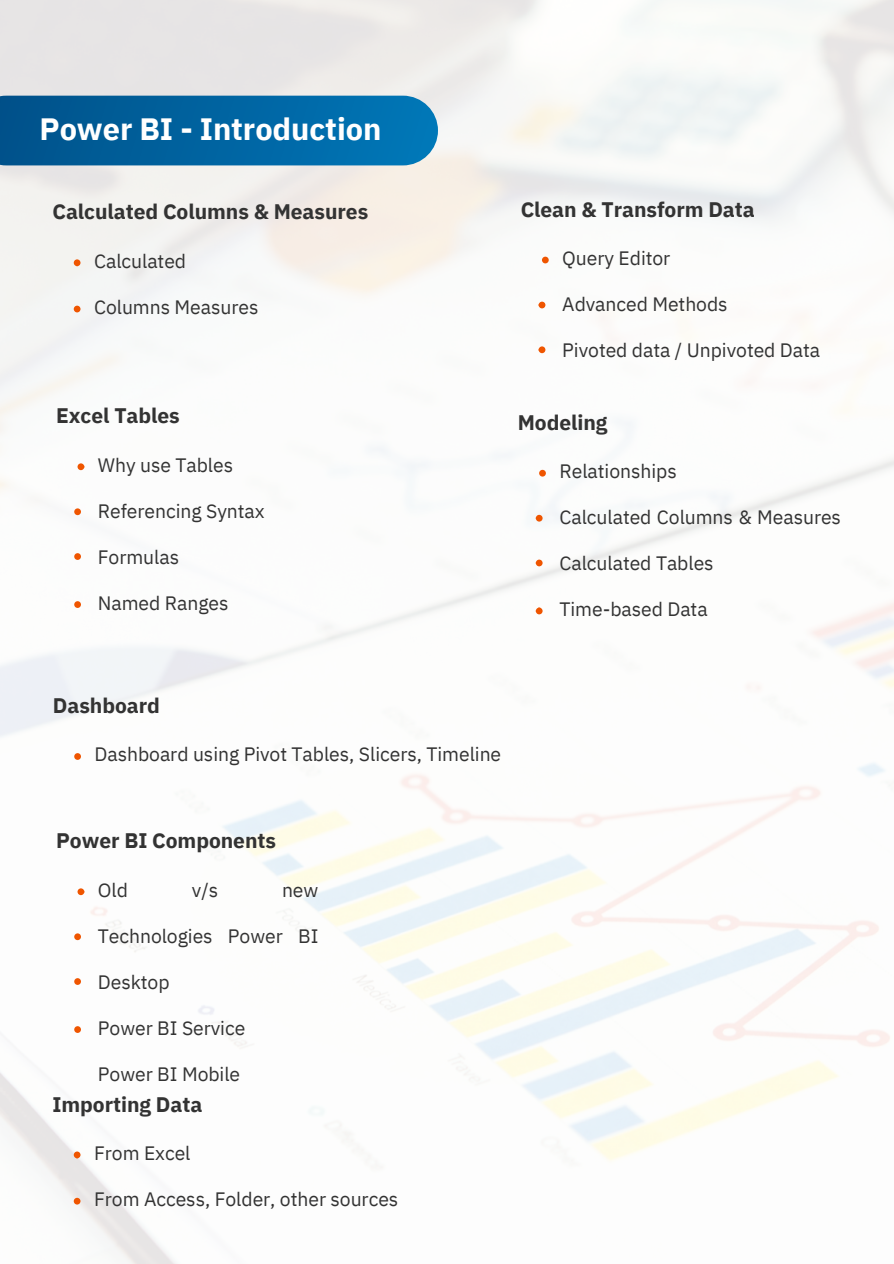
<style>
.page{position:relative;width:894px;height:1264px;background:#fff}
.page>*{position:absolute;margin:0;border:0;box-sizing:border-box;transform-origin:0 0}
.t1{font:700 30.75px "IBM Plex Sans";letter-spacing:-.005em;color:#fff}
.t2{font:700 21px "IBM Plex Sans";letter-spacing:-.005em;color:#333}
.t3{font:19.35px "IBM Plex Sans";letter-spacing:-.005em;color:#333}
</style>
<div class="page">
<img style="left:0;top:0;width:893px;height:1263px">
<svg style="left:0;top:96px;width:438px;height:69px"></svg>
<div style="left:74px;top:259px;width:6px;height:7px;background:#ef5500;border-radius:50%"></div>
<svg style="left:74px;top:306px;width:6px;height:6px"></svg>
<div style="left:74px;top:1151px;width:6px;height:7px;background:#ef5500;border-radius:50%"></div>
<div style="left:74px;top:1197px;width:6px;height:7px;background:#ef5500;border-radius:50%"></div>
<div style="left:74px;top:508px;width:7px;height:7px;background:#ef5500;border-radius:50%"></div>
<div style="left:74px;top:553px;width:7px;height:7px;background:#ef5500;border-radius:50%"></div>
<div style="left:74px;top:601px;width:7px;height:7px;background:#ef5500;border-radius:50%"></div>
<div style="left:74px;top:753px;width:7px;height:7px;background:#ef5500;border-radius:50%"></div>
<div style="left:74px;top:933px;width:7px;height:7px;background:#ef5500;border-radius:50%"></div>
<div style="left:74px;top:978px;width:7px;height:6px;background:#ef5500;border-radius:50%"></div>
<div style="left:74px;top:1026px;width:7px;height:6px;background:#ef5500;border-radius:50%"></div>
<div style="left:77px;top:463px;width:7px;height:7px;background:#ef5500;border-radius:50%"></div>
<div style="left:77px;top:888px;width:7px;height:7px;background:#ef5500;border-radius:50%"></div>
<div style="left:535px;top:515px;width:7px;height:6px;background:#ef5500;border-radius:50%"></div>
<svg style="left:535px;top:559px;width:7px;height:7px"></svg>
<svg style="left:535px;top:607px;width:7px;height:7px"></svg>
<div style="left:538px;top:302px;width:7px;height:6px;background:#ef5500;border-radius:50%"></div>
<div style="left:538px;top:346px;width:7px;height:7px;background:#ef5500;border-radius:50%"></div>
<svg style="left:539px;top:470px;width:6px;height:6px"></svg>
<svg style="left:542px;top:257px;width:6px;height:6px"></svg>
<p class="t1" style="left:40px;top:109px;width:343px">Power BI - Introduction</p>
<h2 class="t2" style="left:52px;top:198px;width:317px">Calculated Columns &amp; Measures</h2>
<p class="t3" style="left:94px;top:248px;width:93px">Calculated</p>
<p class="t3" style="left:94px;top:294px;width:166px">Columns Measures</p>
<p class="t2" style="left:56px;top:402px;width:125px">Excel Tables</p>
<h1 class="t3" style="left:98px;top:451px;width:137px">Why use Tables</h1>
<h1 class="t3" style="left:98px;top:498px;width:168px">Referencing Syntax</h1>
<h1 class="t3" style="left:98px;top:544px;width:83px">Formulas</h1>
<h2 class="t3" style="left:98px;top:590px;width:132px">Named Ranges</h2>
<p class="t2" style="left:520px;top:195px;width:235px">Clean &amp; Transform Data</p>
<p class="t3" style="left:562px;top:245px;width:109px">Query Editor</p>
<p class="t3" style="left:562px;top:291px;width:167px">Advanced Methods</p>
<p class="t3" style="left:562px;top:337px;width:259px">Pivoted data / Unpivoted Data</p>
<p class="t2" style="left:517px;top:408px;width:91px">Modeling</p>
<h2 class="t3" style="left:559px;top:458px;width:119px">Relationships</h2>
<p class="t3" style="left:559px;top:504px;width:283px">Calculated Columns &amp; Measures</p>
<p class="t3" style="left:559px;top:550px;width:156px">Calculated Tables</p>
<p class="t3" style="left:559px;top:596px;width:150px">Time-based Data</p>
<p class="t2" style="left:53px;top:691px;width:108px">Dashboard</p>
<p class="t3" style="left:95px;top:741px;width:408px">Dashboard using Pivot Tables, Slicers, Timeline</p>
<p class="t2" style="left:56px;top:826px;width:221px">Power BI Components</p>
<p class="t3" style="left:98px;top:876px;width:32px">Old</p>
<p class="t3" style="left:192px;top:876px;width:28px">v/s</p>
<p class="t3" style="left:282px;top:876px;width:38px">new</p>
<p class="t3" style="left:98px;top:922px;width:222px">Technologies Power BI</p>
<p class="t3" style="left:98px;top:969px;width:73px">Desktop</p>
<p class="t3" style="left:98px;top:1015px;width:149px">Power BI Service</p>
<h2 class="t3" style="left:98px;top:1061px;width:144px">Power BI Mobile</h2>
<p class="t2" style="left:52px;top:1089px;width:151px">Importing Data</p>
<p class="t3" style="left:94px;top:1139px;width:98px">From Excel</p>
<p class="t3" style="left:94px;top:1185px;width:305px">From Access, Folder, other sources</p>
</div>
